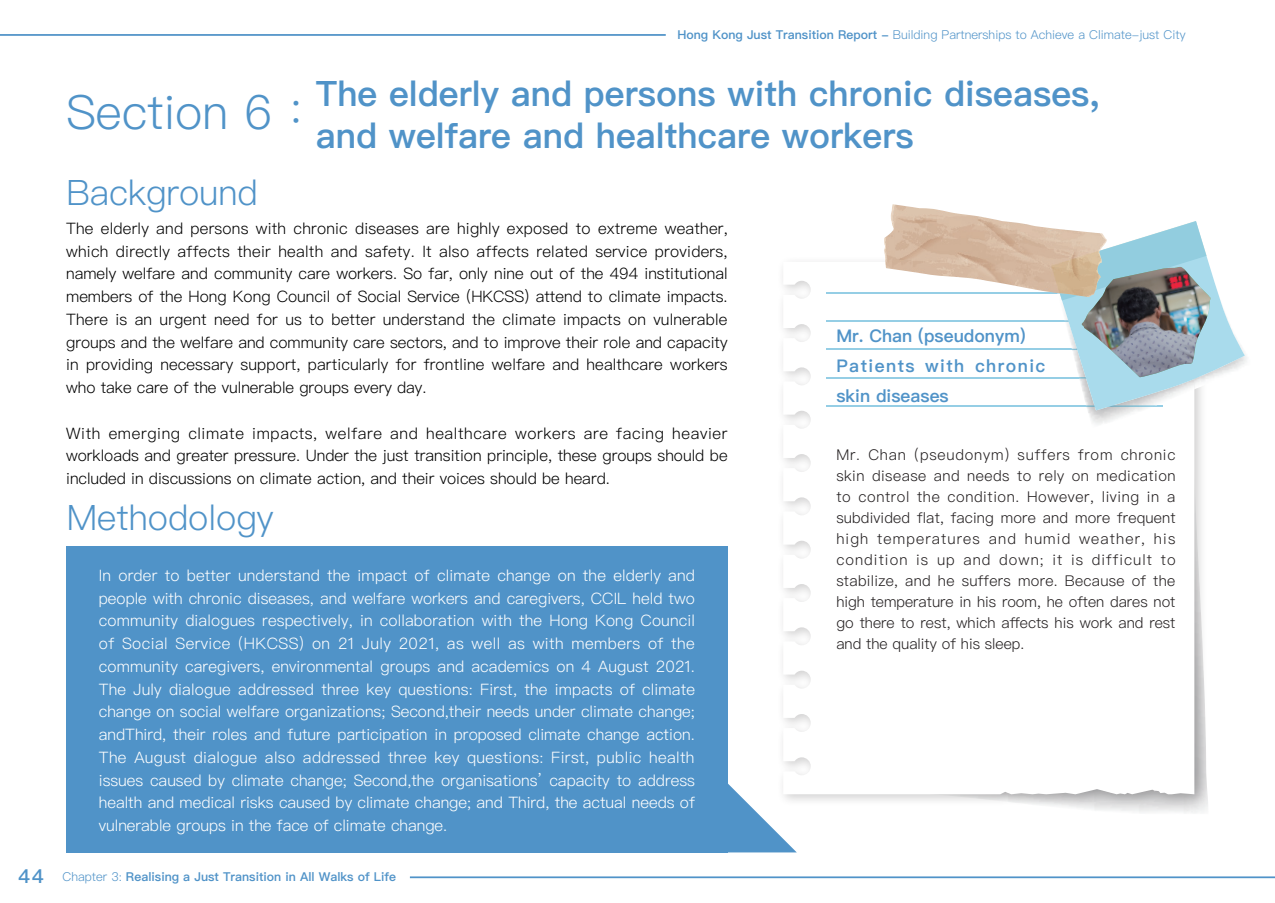
<style>
.page{position:relative;width:1275px;height:903px;background:#fff}
.page>*{position:absolute;margin:0;border:0;box-sizing:border-box;transform-origin:0 0}
.t1{font:300 47.25px "Ping Fang HK";color:#5093c8}
.t2{font:600 35px/42px "Ping Fang HK";color:#5093c8}
.t3{font:300 35px "Ping Fang HK";color:#5093c8}
.t4{font:600 17.5px/29.8px "Ping Fang HK";color:#5093c8}
.t5{font:300 15.75px/22.8px "Ping Fang HK";color:#000;text-align:justify}
.t6{font:300 15.75px/22.8px "Ping Fang HK";color:#fff;text-align:justify}
.t7{font:300 14.88px/21px "Ping Fang HK";color:#231f20;text-align:justify}
.t8{font:300 12.25px "Ping Fang HK";color:#5093c8}
.t9{font:600 12.25px "Ping Fang HK";color:#5093c8}
.s1{font-weight:600}
.s2{font-size:19.25px}
.s3{font-weight:300}
</style>
<div class="page">
<div style="left:777px;top:255px;width:430px;height:552px;background:#231f20;opacity:.21"></div>
<svg style="left:783px;top:262px;width:411px;height:532px"></svg>
<hr style="left:826px;top:292px;width:336px;height:1px;background:#95cee5">
<hr style="left:826px;top:320px;width:336px;height:2px;background:#95cee5">
<hr style="left:826px;top:349px;width:336px;height:1px;background:#95cee5">
<hr style="left:826px;top:377px;width:336px;height:1px;background:#95cee5">
<hr style="left:826px;top:405px;width:336px;height:2px;background:#95cee5">
<img style="left:1086px;top:410px;width:67px;height:18px">
<img style="left:884px;top:208px;width:167px;height:89px">
<div style="left:66px;top:546px;width:662px;height:306px;background:#5093c8"></div>
<svg style="left:728px;top:783px;width:69px;height:69px"></svg>
<svg style="left:1051px;top:221px;width:194px;height:189px"></svg>
<img style="left:1080px;top:267px;width:130px;height:110px">
<hr style="left:410px;top:876px;width:865px;height:2px;background:#5093c8">
<hr style="left:0;top:34px;width:666px;height:2px;background:#5093c8">
<h1 class="t1" style="left:66px;top:83px;width:255px">Section 6：</h1>
<h2 class="t3" style="left:66px;top:171px;width:193px">Background</h2>
<p class="t8" style="left:677px;top:27px;width:510px"><span class="s1">Hong Kong Just Transition Report -</span> Building Partnerships to Achieve a Climate-just City</p>
<h2 class="t2" style="left:316px;top:72px;width:785px">The elderly and persons with chronic diseases, and welfare and healthcare workers</h2>
<p class="t5" style="left:66px;top:217px;width:663px">The elderly and persons with chronic diseases are highly exposed to extreme weather, which directly affects their health and safety. It also affects related service providers, namely welfare and community care workers. So far, only nine out of the 494 institutional members of the Hong Kong Council of Social Service (HKCSS) attend to climate impacts.<br>There is an urgent need for us to better understand the climate impacts on vulnerable groups and the welfare and community care sectors, and to improve their role and capacity in providing necessary support, particularly for frontline welfare and healthcare workers who take care of the vulnerable groups every day.</p>
<p class="t5" style="left:66px;top:421px;width:663px">With emerging climate impacts, welfare and healthcare workers are facing heavier workloads and greater pressure. Under the just transition principle, these groups should be included in discussions on climate action, and their voices should be heard.</p>
<h2 class="t3" style="left:67px;top:496px;width:208px">Methodology</h2>
<p class="t6" style="left:99px;top:564px;width:598px">In order to better understand the impact of climate change on the elderly and people with chronic diseases, and welfare workers and caregivers, CCIL held two community dialogues respectively, in collaboration with the Hong Kong Council of Social Service (HKCSS) on 21 July 2021, as well as with members of the community caregivers, environmental groups and academics on 4 August 2021.<br>The July dialogue addressed three key questions: First, the impacts of climate change on social welfare organizations; Second,their needs under climate change; andThird, their roles and future participation in proposed climate change action.<br>The August dialogue also addressed three key questions: First, public health issues caused by climate change; Second,the organisations’ capacity to address health and medical risks caused by climate change; and Third, the actual needs of vulnerable groups in the face of climate change.</p>
<p class="t9" style="left:19px;top:869px;width:379px"><span class="s2">44</span> <span class="s3">Chapter 3:</span> Realising a Just Transition in All Walks of Life</p>
<p class="t4" style="left:836px;top:321px;width:211px">Mr. Chan (pseudonym)<br>Patients with chronic skin diseases</p>
<p class="t7" style="left:836px;top:444px;width:341px">Mr. Chan (pseudonym) suffers from chronic skin disease and needs to rely on medication to control the condition. However, living in a subdivided flat, facing more and more frequent high temperatures and humid weather, his condition is up and down; it is difficult to stabilize, and he suffers more. Because of the high temperature in his room, he often dares not go there to rest, which affects his work and rest and the quality of his sleep.</p>
</div>
